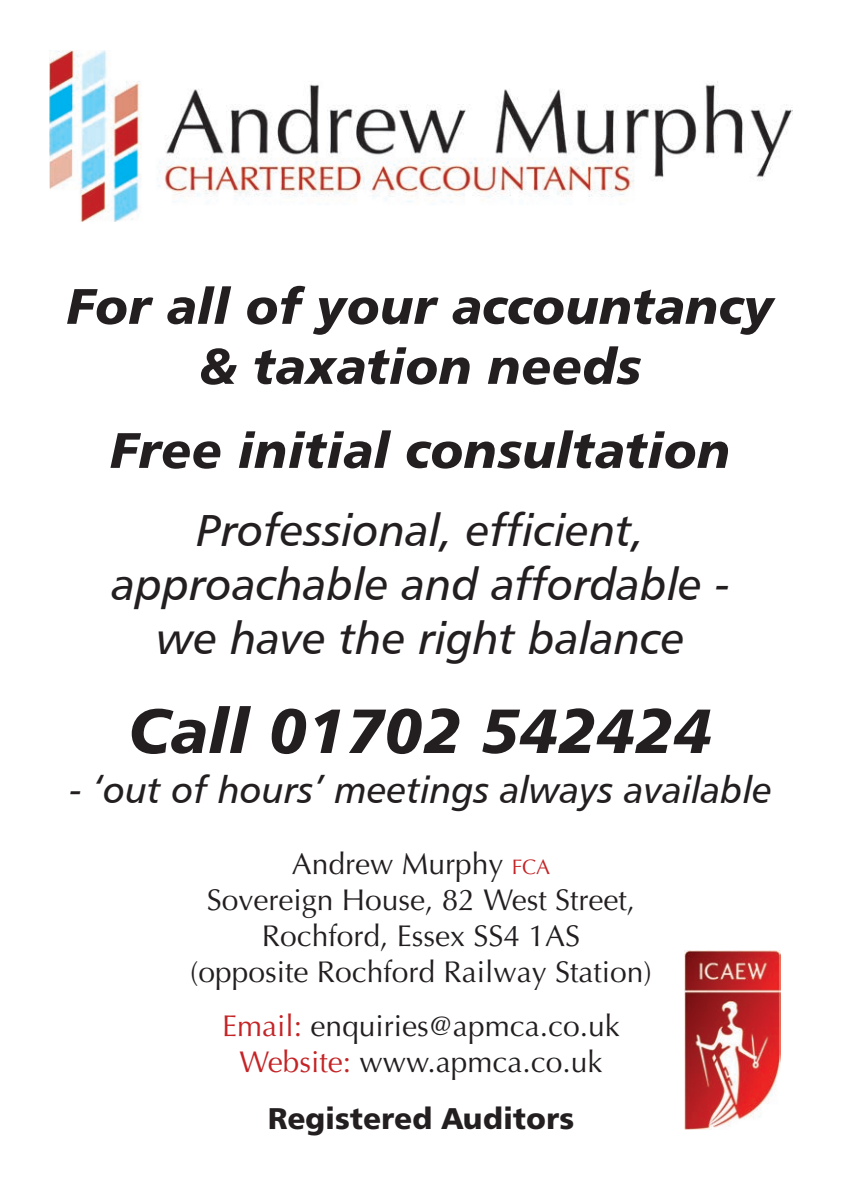
<style>
.page{position:relative;width:842px;height:1191px;background:#fff}
.page>*{position:absolute;margin:0;border:0;box-sizing:border-box;transform-origin:0 0}
.t1{font:62.4px "Humanist 777 BT Black Italic B";color:#231f20}
.t2{font:50px/60px "Humanist 777 BT Black Italic B";color:#231f20;text-align:center}
.t3{font:45px/54px "Humanist 777 BT Italic B";color:#231f20;text-align:center}
.t4{font:37.6px "Humanist 777 BT Italic B";color:#231f20}
.t5{font:30px/36px "Optima";color:#231f20;text-align:center}
.t6{font:30px "Humanist 777 BT Black B";color:#231f20}
.s1{font-size:21px;color:#c42426}
.s2{color:#c42426}
</style>
<div class="page">
<img style="left:50px;top:50px;width:742px;height:171px">
<img style="left:684px;top:950px;width:96px;height:179px">
<h2 class="t2" style="left:67px;top:275px;width:709px">For all of your accountancy &amp; taxation needs</h2>
<h2 class="t2" style="left:111px;top:419px;width:622px">Free initial consultation</h2>
<h3 class="t3" style="left:112px;top:502px;width:620px">Professional, efficient, approachable and affordable - we have the right balance</h3>
<h1 class="t1" style="left:129px;top:690px;width:584px">Call 01702 542424</h1>
<p class="t4" style="left:70px;top:766px;width:704px">- ‘out of hours’ meetings always available</p>
<p class="t5" style="left:190px;top:846px;width:463px">Andrew Murphy <span class="s1">fca<br></span>Sovereign House, 82 West Street,<br>Rochford, Essex SS4 1AS<br>(opposite Rochford Railway Station)</p>
<p class="t5" style="left:222px;top:1007px;width:399px"><span class="s2">Email:</span> enquiries@apmca.co.uk<br><span class="s2">Website:</span> www.apmca.co.uk</p>
<p class="t6" style="left:268px;top:1099px;width:308px">Registered Auditors</p>
</div>
